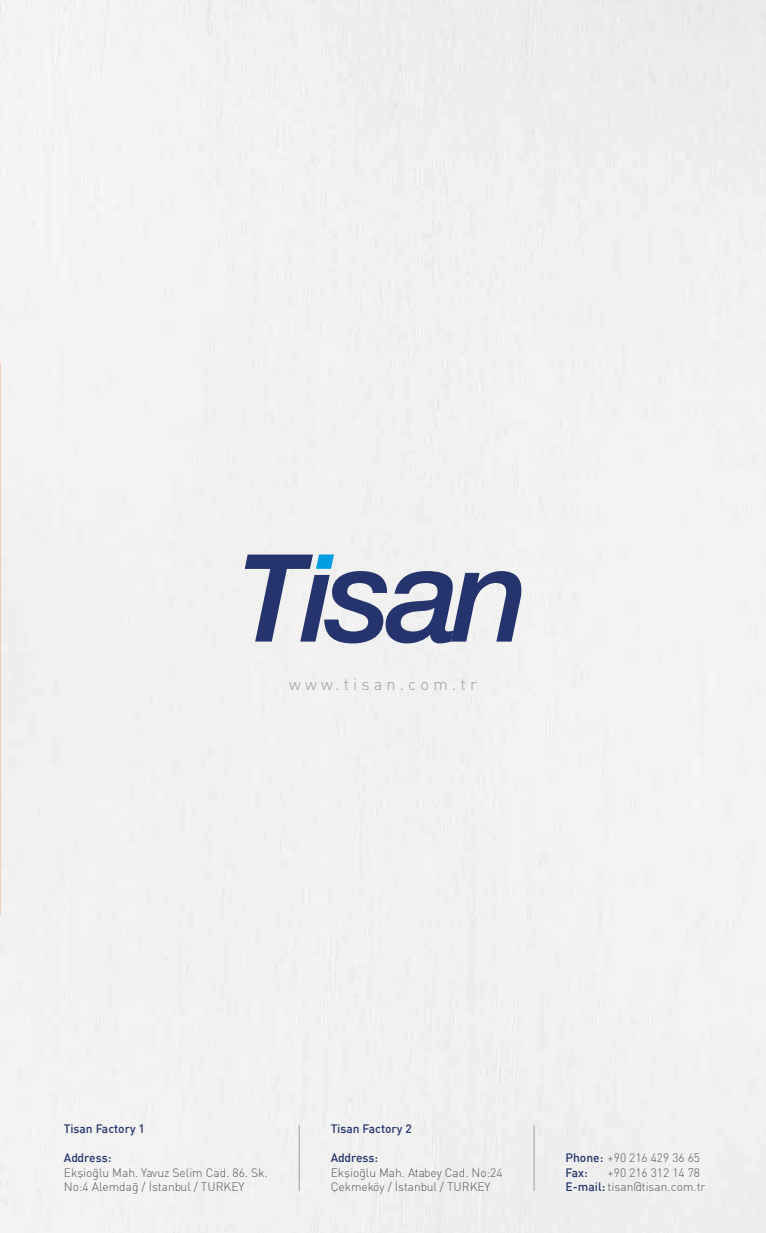
<style>
.page{position:relative;width:766px;height:1233px;background:#fff}
.page>*{position:absolute;margin:0;border:0;box-sizing:border-box;transform-origin:0 0}
.t1{font:300 16.5px "DI Nbek";letter-spacing:.25em;color:#9d9d9c}
.t2{font:300 12px/14.4px "DI Nbek";color:#575756}
.t3{font:500 12px "DI Nbek";color:#25346d}
.s1{font-weight:500;color:#25346d}
</style>
<div class="page">
<svg style="left:244px;top:554px;width:277px;height:89px"></svg>
<hr style="left:299px;top:1124px;width:1px;height:67px;background:#9d9d9c">
<hr style="left:533px;top:1124px;width:1px;height:67px;background:#9d9d9c">
<h1 class="t1" style="left:289px;top:674px;width:189px">www.tisan.com.tr</h1>
<p class="t3" style="left:64px;top:1121px;width:82px">Tisan Factory 1</p>
<p class="t3" style="left:64px;top:1150px;width:49px">Address:</p>
<p class="t2" style="left:64px;top:1165px;width:205px">Ekşioğlu Mah. Yavuz Selim Cad. 86. Sk.<br>No:4 Alemdağ / İstanbul / TURKEY</p>
<p class="t3" style="left:330px;top:1121px;width:82px">Tisan Factory 2</p>
<p class="t3" style="left:330px;top:1150px;width:49px">Address:</p>
<p class="t2" style="left:330px;top:1165px;width:173px">Ekşioğlu Mah. Atabey Cad. No:24<br>Çekmeköy / İstanbul / TURKEY</p>
<p class="t2" style="left:565px;top:1150px;width:136px"><span class="s1">Phone:</span> +90 216 429 36 65<br><span class="s1">Fax:</span></p>
<p class="t2" style="left:565px;top:1165px;width:141px;text-indent:42px">+90 216 312 14 78<br><span class="s1">E-mail:</span> tisan@tisan.com.tr</p>
</div>
